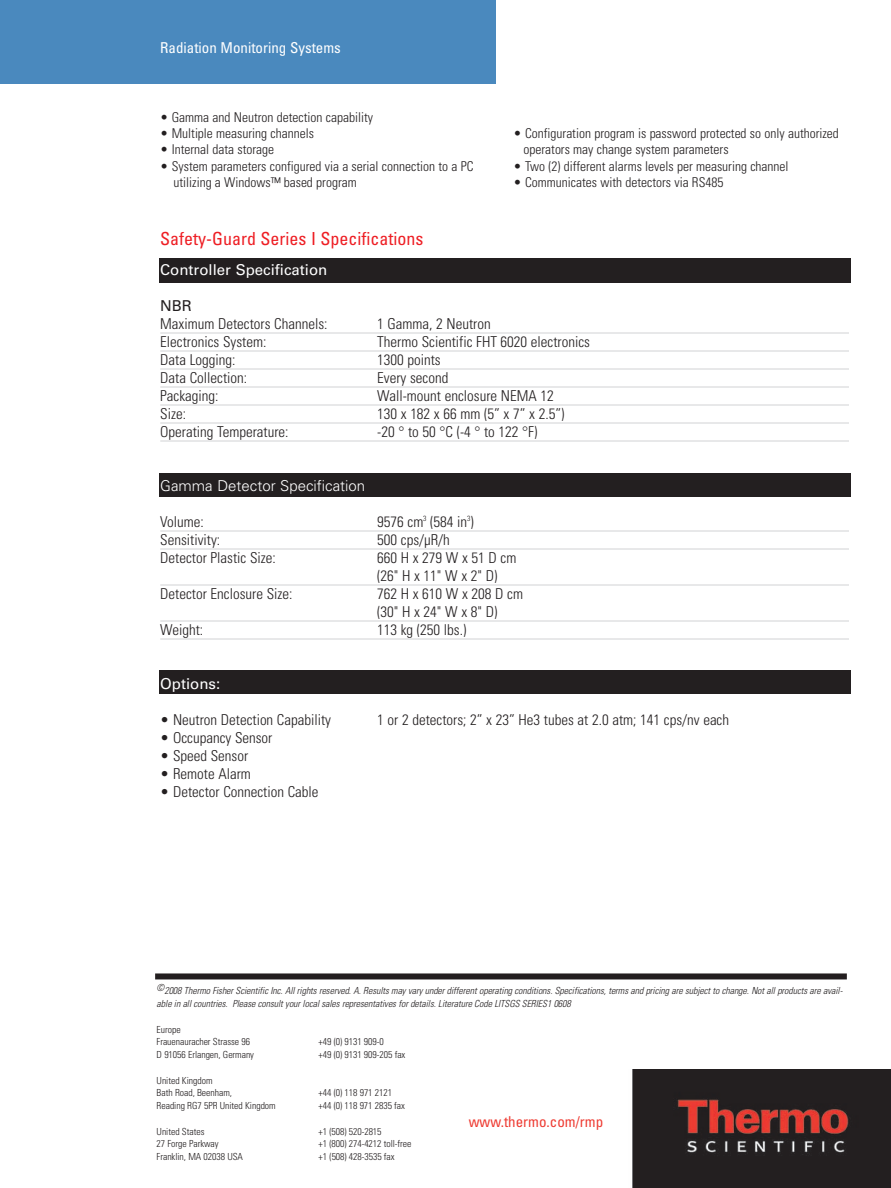
<style>
.page{position:relative;width:891px;height:1188px;background:#fff}
.page>*{position:absolute;margin:0;border:0;box-sizing:border-box;transform-origin:0 0}
.t1{font:condensed 18px "Univers LT Std";color:#ee1e24}
.t2{font:300 condensed 15px/18px "Univers LT Std";color:#231f20}
.t3{font:15px "Univers LT Std";color:#fff}
.t4{font:condensed 15px "Univers LT Std";color:#fff}
.t5{font:300 15px "Univers LT Std";color:#fff}
.t6{font:condensed 15px "Univers LT Std";color:#ee3b32}
.t7{font:15px "Univers LT Std";color:#231f20}
.t8{font:300 condensed 13.5px/16.2px "Univers LT Std";color:#231f20}
.t9{font:300 condensed 9.75px/12.8px "Univers LT Std";letter-spacing:-.005em;color:#231f20}
.t10{font:italic 300 condensed 9.75px/12.8px "Univers LT Std";letter-spacing:-.005em;color:#231f20}
</style>
<div class="page">
<div style="left:159px;top:670px;width:691px;height:23px;background:#231f20"></div>
<div style="left:159px;top:474px;width:691px;height:23px;background:#231f20"></div>
<div style="left:0;top:0;width:496px;height:84px;background:#4a89be"></div>
<div style="left:159px;top:259px;width:691px;height:24px;background:#231f20"></div>
<img style="left:632px;top:1070px;width:259px;height:118px">
<div style="left:155px;top:973px;width:692px;height:6px;background:#231f20"></div>
<hr style="left:160px;top:333px;width:689px;height:1px;background:#d1d2d4">
<hr style="left:160px;top:351px;width:689px;height:1px;background:#d1d2d4">
<hr style="left:160px;top:369px;width:689px;height:1px;background:#d1d2d4">
<hr style="left:160px;top:387px;width:689px;height:1px;background:#d1d2d4">
<hr style="left:160px;top:405px;width:689px;height:1px;background:#d1d2d4">
<hr style="left:160px;top:423px;width:689px;height:1px;background:#d1d2d4">
<hr style="left:160px;top:441px;width:689px;height:1px;background:#d1d2d4">
<hr style="left:160px;top:531px;width:689px;height:1px;background:#d1d2d4">
<hr style="left:160px;top:549px;width:689px;height:1px;background:#d1d2d4">
<hr style="left:160px;top:585px;width:689px;height:1px;background:#d1d2d4">
<hr style="left:160px;top:621px;width:689px;height:1px;background:#d1d2d4">
<hr style="left:160px;top:639px;width:689px;height:1px;background:#d1d2d4">
<p class="t4" style="left:160px;top:42px;width:182px">Radiation Monitoring Systems</p>
<p class="t8" style="left:160px;top:110px;width:214px">• Gamma and Neutron detection capability</p>
<p class="t8" style="left:160px;top:126px;width:155px">• Multiple measuring channels</p>
<p class="t8" style="left:160px;top:143px;width:115px">• Internal data storage</p>
<p class="t8" style="left:173px;top:159px;width:302px;text-indent:-13px">• System parameters configured via a serial connection to a PC utilizing a Windows™ based program</p>
<p class="t1" style="left:160px;top:232px;width:265px">Safety-Guard Series I Specifications</p>
<p class="t8" style="left:524px;top:126px;width:317px;text-indent:-10px">• Configuration program is password protected so only authorized operators may change system parameters</p>
<p class="t8" style="left:514px;top:159px;width:276px">• Two (2) different alarms levels per measuring channel</p>
<p class="t8" style="left:514px;top:175px;width:211px">• Communicates with detectors via RS485</p>
<p class="t3" style="left:160px;top:264px;width:169px">Controller Specification</p>
<p class="t7" style="left:160px;top:300px;width:33px">NBR</p>
<p class="t2" style="left:160px;top:316px;width:169px">Maximum Detectors Channels:</p>
<p class="t2" style="left:377px;top:316px;width:115px">1 Gamma, 2 Neutron</p>
<p class="t2" style="left:160px;top:334px;width:108px">Electronics System:</p>
<p class="t2" style="left:377px;top:334px;width:214px">Thermo Scientific FHT 6020 electronics</p>
<p class="t2" style="left:160px;top:352px;width:77px">Data Logging:</p>
<p class="t2" style="left:377px;top:352px;width:65px">1300 points</p>
<p class="t2" style="left:160px;top:370px;width:88px">Data Collection:</p>
<p class="t2" style="left:377px;top:370px;width:73px">Every second</p>
<p class="t2" style="left:160px;top:388px;width:60px">Packaging:</p>
<p class="t2" style="left:377px;top:388px;width:178px">Wall-mount enclosure NEMA 12</p>
<p class="t2" style="left:160px;top:406px;width:27px">Size:</p>
<p class="t2" style="left:377px;top:406px;width:189px">130 x 182 x 66 mm (5” x 7” x 2.5”)</p>
<p class="t2" style="left:160px;top:424px;width:130px">Operating Temperature:</p>
<p class="t2" style="left:377px;top:424px;width:162px">-20 ° to 50 °C (-4 ° to 122 °F)</p>
<p class="t5" style="left:160px;top:480px;width:206px">Gamma Detector Specification</p>
<p class="t2" style="left:160px;top:514px;width:45px">Volume:</p>
<p class="t2" style="left:377px;top:514px;width:98px">9576 cm<sup>3</sup> (584 in<sup>3</sup>)</p>
<p class="t2" style="left:160px;top:532px;width:61px">Sensitivity:</p>
<p class="t2" style="left:377px;top:532px;width:74px">500 cps/µR/h</p>
<p class="t2" style="left:160px;top:550px;width:117px">Detector Plastic Size:</p>
<p class="t2" style="left:377px;top:550px;width:141px">660 H x 279 W x 51 D cm (26" H x 11" W x 2" D)</p>
<p class="t2" style="left:160px;top:586px;width:134px">Detector Enclosure Size:</p>
<p class="t2" style="left:377px;top:586px;width:147px">762 H x 610 W x 208 D cm (30" H x 24" W x 8" D)</p>
<p class="t2" style="left:160px;top:622px;width:45px">Weight:</p>
<p class="t2" style="left:377px;top:622px;width:91px">113 kg (250 lbs.)</p>
<p class="t3" style="left:160px;top:678px;width:61px">Options:</p>
<p class="t2" style="left:160px;top:712px;width:172px">• Neutron Detection Capability</p>
<p class="t2" style="left:377px;top:712px;width:353px">1 or 2 detectors; 2” x 23” He3 tubes at 2.0 atm; 141 cps/nv each</p>
<p class="t2" style="left:160px;top:730px;width:114px">• Occupancy Sensor</p>
<p class="t2" style="left:160px;top:748px;width:90px">• Speed Sensor</p>
<p class="t2" style="left:160px;top:766px;width:92px">• Remote Alarm</p>
<p class="t2" style="left:160px;top:784px;width:160px">• Detector Connection Cable</p>
<p class="t10" style="left:157px;top:985px;width:688px">©2008 Thermo Fisher Scientific Inc. All rights reserved. A. Results may vary under different operating conditions. Specifications, terms and pricing are subject to change. Not all products are avail&shy;able in all countries. Please consult your local sales representatives for details. Literature Code LITSGS SERIES1 0608</p>
<p class="t9" style="left:157px;top:1024px;width:95px">Europe<br>Frauenauracher Strasse 96</p>
<p class="t9" style="left:319px;top:1036px;width:67px">+49 (0) 9131 909-0</p>
<p class="t9" style="left:157px;top:1049px;width:99px">D 91056 Erlangen, Germany</p>
<p class="t9" style="left:319px;top:1049px;width:88px">+49 (0) 9131 909-205 fax</p>
<p class="t9" style="left:157px;top:1075px;width:77px">United Kingdom<br>Bath Road, Beenham,</p>
<p class="t9" style="left:319px;top:1087px;width:75px">+44 (0) 118 971 2121</p>
<p class="t9" style="left:157px;top:1100px;width:121px">Reading RG7 5PR United Kingdom</p>
<p class="t9" style="left:319px;top:1100px;width:88px">+44 (0) 118 971 2835 fax</p>
<p class="t9" style="left:157px;top:1126px;width:49px">United States</p>
<p class="t9" style="left:319px;top:1126px;width:64px">+1 (508) 520-2815</p>
<p class="t9" style="left:157px;top:1138px;width:63px">27 Forge Parkway</p>
<p class="t9" style="left:319px;top:1138px;width:95px">+1 (800) 274-4212 toll-free</p>
<p class="t9" style="left:157px;top:1151px;width:88px">Franklin, MA 02038 USA</p>
<p class="t9" style="left:319px;top:1151px;width:78px">+1 (508) 428-3535 fax</p>
<p class="t6" style="left:469px;top:1116px;width:136px">www.thermo.com/rmp</p>
</div>
